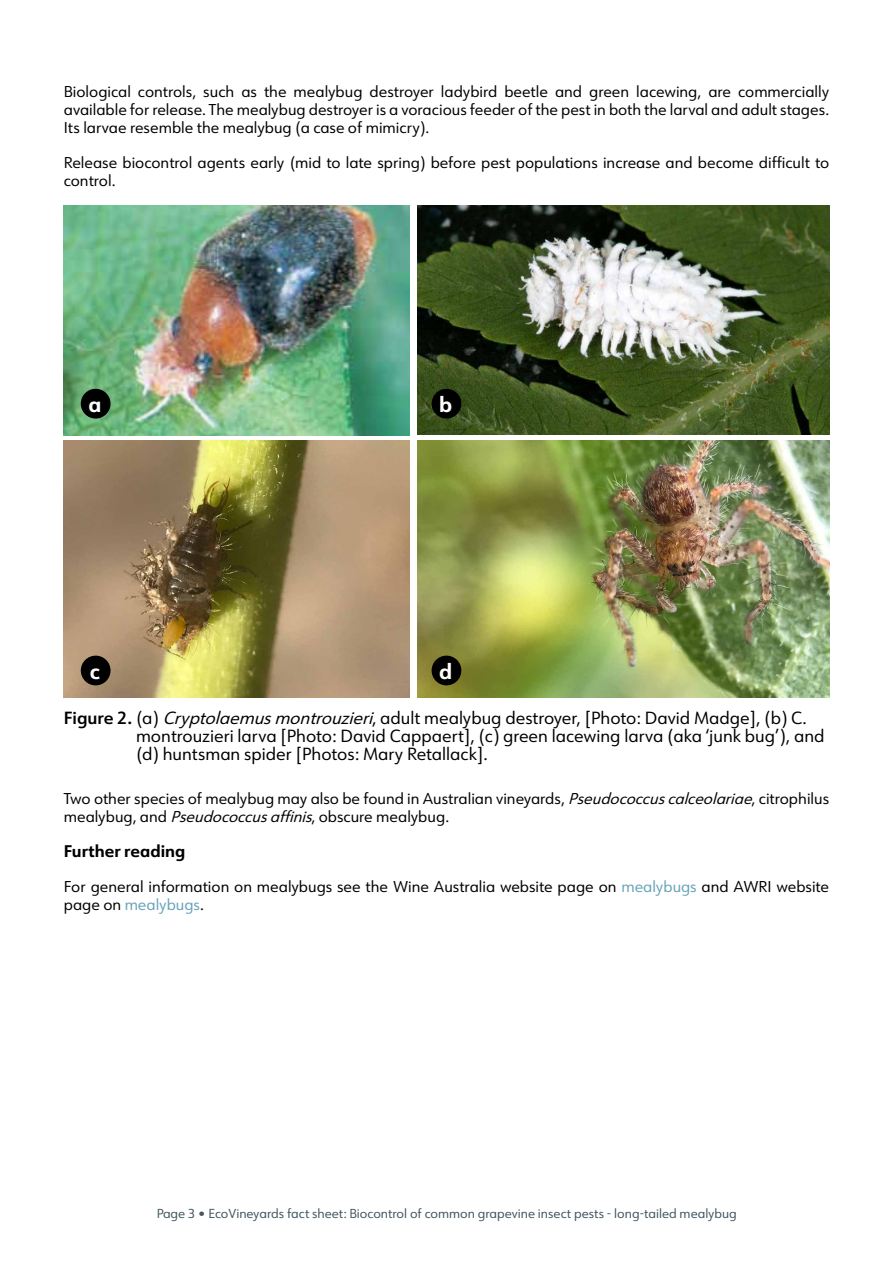
<style>
.page{position:relative;width:893px;height:1263px;background:#fff}
.page>*{position:absolute;margin:0;border:0;box-sizing:border-box;transform-origin:0 0}
.t1{font:700 21px "URW Form";color:#fff}
.Figure_title{font:17.25px/18px "URW Form";color:#000}
.Heading_4{font:700 16.5px "URW Form";color:#000}
.Body_text{font:15.3px/18px "URW Form";color:#000}
.t2{font:12.75px "URW Form";color:#425661}
.s1{font-weight:600}
.s2{font-style:italic}
.s3{color:#68a3b8}
</style>
<div class="page">
<img style="left:64px;top:206px;width:345px;height:229px">
<img style="left:418px;top:206px;width:411px;height:229px">
<img style="left:64px;top:441px;width:345px;height:257px">
<img style="left:418px;top:441px;width:411px;height:257px">
<div style="left:81px;top:389px;width:30px;height:30px;background:#000;border-radius:50%"></div>
<div style="left:432px;top:389px;width:29px;height:30px;background:#000;border-radius:50%"></div>
<div style="left:81px;top:656px;width:30px;height:29px;background:#000;border-radius:50%"></div>
<div style="left:432px;top:656px;width:29px;height:29px;background:#000;border-radius:50%"></div>
<p class="Body_text" style="left:64px;top:82px;width:767px;text-align:justify">Biological controls, such as the mealybug destroyer ladybird beetle and green lacewing, are commercially available for release. The mealybug destroyer is a voracious feeder of the pest in both the larval and adult stages.<br>Its larvae resemble the mealybug (a case of mimicry).</p>
<p class="Body_text" style="left:64px;top:153px;width:767px">Release biocontrol agents early (mid to late spring) before pest populations increase and become difficult to control.</p>
<p class="t1" style="left:89px;top:390px;width:14px">a</p>
<p class="t1" style="left:439px;top:390px;width:15px">b</p>
<p class="t1" style="left:90px;top:656px;width:12px">c</p>
<p class="t1" style="left:439px;top:656px;width:15px">d</p>
<p class="Figure_title" style="left:136px;top:709px;width:690px;text-indent:-72px"><span class="s1">Figure 2.</span> (a) <span class="s2">Cryptolaemusmontrouzieri</span>, adult mealybug destroyer, [Photo: David Madge], (b) C. montrouzieri larva [Photo: David Cappaert], (c) green lacewing larva (aka ‘junk bug’), and (d) huntsman spider [Photos: Mary Retallack].</p>
<p class="Body_text" style="left:64px;top:789px;width:767px">Two other species of mealybug may also be found in Australian vineyards, <span class="s2">Pseudococcuscalceolariae</span>, citrophilus mealybug, and <span class="s2">Pseudococcusaffinis</span>, obscure mealybug.</p>
<p class="Heading_4" style="left:64px;top:839px;width:123px">Further reading</p>
<p class="Body_text" style="left:64px;top:877px;width:767px">For general information on mealybugs see the Wine Australia website page on <span class="s3">mealybugs</span> and AWRI website page on <span class="s3">mealybugs</span>.</p>
<p class="t2" style="left:156px;top:1205px;width:582px">Page 3 • EcoVineyards fact sheet: Biocontrol of common grapevine insect pests - long-tailed mealybug</p>
</div>
